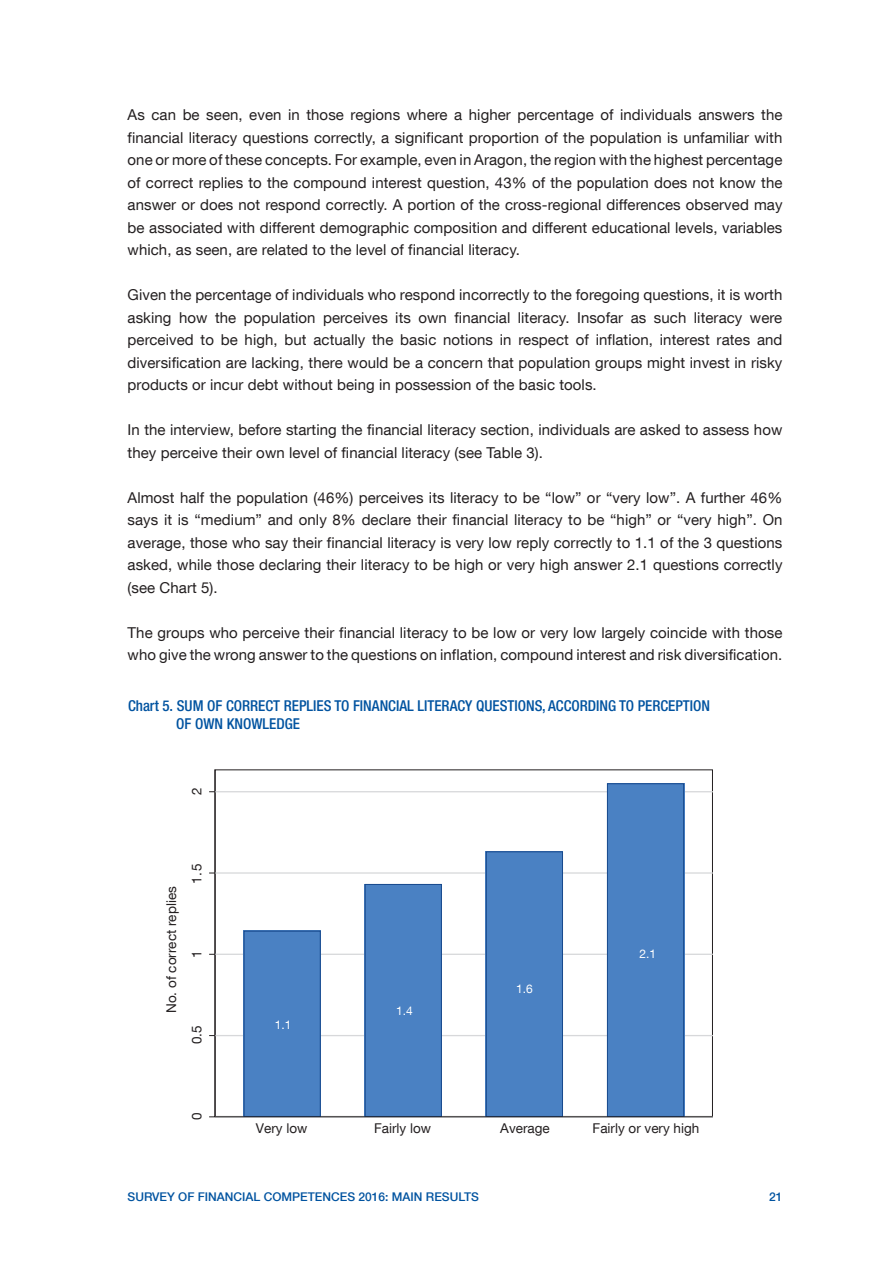
<style>
.page{position:relative;width:893px;height:1263px;background:#fff}
.page>*{position:absolute;margin:0;border:0;box-sizing:border-box;transform-origin:0 0}
.TEXTO_GENERAL{font:15px/22.5px "Bd E Neue Helvetica";letter-spacing:.005em;color:#231f20;text-align:justify}
.t1{font:500 condensed 15px/18px "Bd E Neue Helvetica";color:#0153a0}
.t2{font:13.5px "Bd E Neue Helvetica";color:#231f20}
.t3{font:500 12px "Bd E Neue Helvetica";color:#0153a0}
.t4{font:12px "Bd E Neue Helvetica";color:#fff}
</style>
<div class="page">
<hr style="left:215px;top:791px;width:498px;height:1px;background:#d7d8da">
<hr style="left:215px;top:872px;width:498px;height:2px;background:#d7d8da">
<hr style="left:215px;top:954px;width:498px;height:1px;background:#d7d8da">
<hr style="left:215px;top:1035px;width:498px;height:1px;background:#d7d8da">
<div style="left:244px;top:931px;width:77px;height:186px;background:#4a81c3"></div>
<div style="left:365px;top:884px;width:77px;height:233px;background:#4a81c3"></div>
<div style="left:486px;top:851px;width:77px;height:266px;background:#4a81c3"></div>
<div style="left:607px;top:783px;width:77px;height:334px;background:#4a81c3"></div>
<hr style="left:214px;top:769px;width:1px;height:348px;background:#231f20">
<hr style="left:215px;top:1116px;width:498px;height:1px;background:#231f20">
<p class="TEXTO_GENERAL" style="left:128px;top:103px;width:656px">As can be seen, even in those regions where a higher percentage of individuals answers the financial literacy questions correctly, a significant proportion of the population is unfamiliar with one or more of these concepts. For example, even in Aragon, the region with the highest percentage of correct replies to the compound interest question, 43% of the population does not know the answer or does not respond correctly. A portion of the cross-regional differences observed may be associated with different demographic composition and different educational levels, variables which, as seen, are related to the level of financial literacy.</p>
<p class="TEXTO_GENERAL" style="left:128px;top:283px;width:656px">Given the percentage of individuals who respond incorrectly to the foregoing questions, it is worth asking how the population perceives its own financial literacy. Insofar as such literacy were perceived to be high, but actually the basic notions in respect of inflation, interest rates and diversification are lacking, there would be a concern that population groups might invest in risky products or incur debt without being in possession of the basic tools.</p>
<p class="TEXTO_GENERAL" style="left:128px;top:418px;width:656px">In the interview, before starting the financial literacy section, individuals are asked to assess how they perceive their own level of financial literacy (see Table 3).</p>
<p class="TEXTO_GENERAL" style="left:128px;top:486px;width:656px">Almost half the population (46%) perceives its literacy to be “low” or “very low”. A further 46% says it is “medium” and only 8% declare their financial literacy to be “high” or “very high”. On average, those who say their financial literacy is very low reply correctly to 1.1 of the 3 questions asked, while those declaring their literacy to be high or very high answer 2.1 questions correctly (see Chart 5).</p>
<p class="TEXTO_GENERAL" style="left:128px;top:621px;width:656px">The groups who perceive their financial literacy to be low or very low largely coincide with those who give the wrong answer to the questions on inflation, compound interest and risk diversification.</p>
<p class="t1" style="left:176px;top:696px;width:536px;text-indent:-48px">Chart 5. SUM OF CORRECT REPLIES TO FINANCIAL LITERACY QUESTIONS, ACCORDING TO PERCEPTION<br>OF OWN KNOWLEDGE</p>
<p class="t2" style="left:188px;top:795px;width:9px;rotate:-90deg">2</p>
<p class="t2" style="left:163px;top:1013px;width:128px;rotate:-90deg">No. of correct replies</p>
<p class="t2" style="left:188px;top:883px;width:22px;rotate:-90deg">1.5</p>
<p class="t2" style="left:188px;top:958px;width:9px;rotate:-90deg">1</p>
<p class="t2" style="left:188px;top:1044px;width:20px;rotate:-90deg">0.5</p>
<p class="t2" style="left:188px;top:1120px;width:9px;rotate:-90deg">0</p>
<p class="t4" style="left:275px;top:1017px;width:18px">1.1</p>
<p class="t4" style="left:396px;top:1003px;width:18px">1.4</p>
<p class="t4" style="left:516px;top:981px;width:18px">1.6</p>
<p class="t4" style="left:639px;top:946px;width:18px">2.1</p>
<p class="t2" style="left:256px;top:1120px;width:53px">Very low</p>
<p class="t2" style="left:374px;top:1120px;width:58px">Fairly low</p>
<p class="t2" style="left:500px;top:1120px;width:51px">Average</p>
<p class="t2" style="left:593px;top:1120px;width:108px">Fairly or very high</p>
<p class="t3" style="left:128px;top:1190px;width:353px">SURVEY OF FINANCIAL COMPETENCES 2016: MAIN RESULTS</p>
<p class="t3" style="left:769px;top:1190px;width:15px">21</p>
</div>
